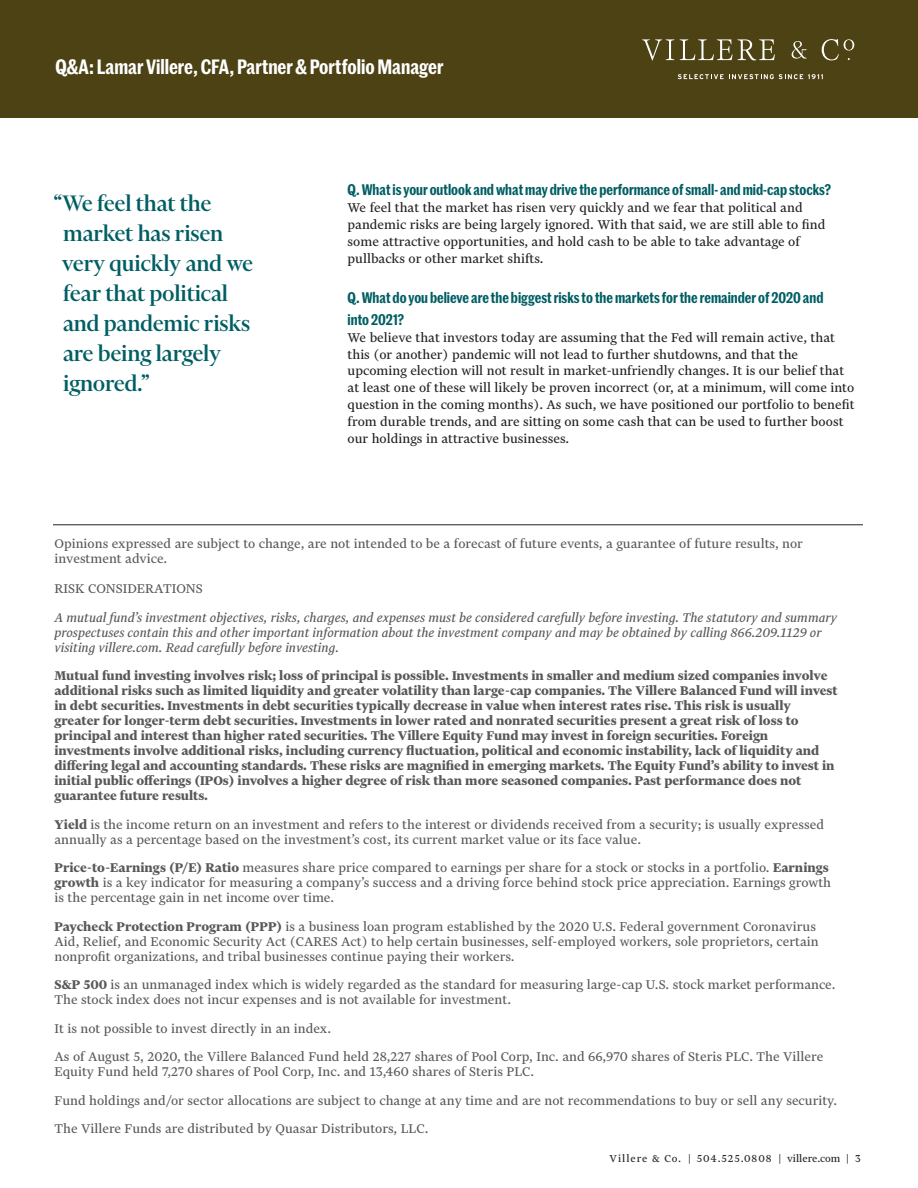
<style>
.page{position:relative;width:918px;height:1188px;background:#fff}
.page>*{position:absolute;margin:0;border:0;box-sizing:border-box;transform-origin:0 0}
.t1{font:500 25.5px/30px "Financier Display";color:#005e63}
.t2{font:600 20.25px "Marr Sans Cond";color:#fff}
.t3{font:15px/15px "Financier Text";color:#57585a}
.t4{font:700 15px/15px "Financier Text";letter-spacing:-.005em;color:#57585a}
.t5{font:15px/17px "Financier Text";color:#231f20}
.t6{font:italic 15px/15px "Financier Text";color:#57585a}
.t7{font:600 15px/21.6px "Marr Sans Cond";color:#005e63}
.t8{font:12px "Financier Text";letter-spacing:.08em;color:#231f20}
.s1{font-weight:700}
</style>
<div class="page">
<div style="left:0;top:0;width:918px;height:117px;background:#4c4214"></div>
<svg style="left:642px;top:39px;width:32px;height:21px"></svg>
<svg style="left:680px;top:39px;width:95px;height:21px"></svg>
<svg style="left:792px;top:41px;width:15px;height:18px"></svg>
<svg style="left:822px;top:39px;width:32px;height:21px"></svg>
<svg style="left:678px;top:74px;width:145px;height:5px"></svg>
<hr style="left:53px;top:524px;width:810px;height:1px;background:#231f20">
<p class="t2" style="left:55px;top:52px;width:389px">Q&amp;A: Lamar Villere, CFA, Partner &amp; Portfolio Manager</p>
<p class="t1" style="left:62px;top:188px;width:193px;text-indent:-9px">“We feel that the market has risen very quickly and we fear that political and pandemic risks are being largely ignored.”</p>
<p class="t7" style="left:348px;top:178px;width:485px">Q. What is your outlook and what may drive the performance of small- and mid-cap stocks?</p>
<p class="t5" style="left:348px;top:199px;width:479px">We feel that the market has risen very quickly and we fear that political and pandemic risks are being largely ignored. With that said, we are still able to find some attractive opportunities, and hold cash to be able to take advantage of pullbacks or other market shifts.</p>
<p class="t7" style="left:348px;top:286px;width:477px">Q. What do you believe are the biggest risks to the markets for the remainder of 2020 and into 2021?</p>
<p class="t5" style="left:348px;top:329px;width:508px">We believe that investors today are assuming that the Fed will remain active, that this (or another) pandemic will not lead to further shutdowns, and that the upcoming election will not result in market-unfriendly changes. It is our belief that at least one of these will likely be proven incorrect (or, at a minimum, will come into question in the coming months). As such, we have positioned our portfolio to benefit from durable trends, and are sitting on some cash that can be used to further boost our holdings in attractive businesses.</p>
<p class="t3" style="left:55px;top:536px;width:750px">Opinions expressed are subject to change, are not intended to be a forecast of future events, a guarantee of future results, nor investment advice.</p>
<p class="t3" style="left:55px;top:581px;width:150px">RISK CONSIDERATIONS</p>
<p class="t6" style="left:55px;top:610px;width:784px">A mutual fund’s investment objectives, risks, charges, and expenses must be considered carefully before investing. The statutory and summary prospectuses contain this and other important information about the investment company and may be obtained by calling 866.209.1129 or visiting villere.com. Read carefully before investing.</p>
<p class="t4" style="left:55px;top:668px;width:785px">Mutual fund investing involves risk; loss of principal is possible. Investments in smaller and medium sized companies involve additional risks such as limited liquidity and greater volatility than large-cap companies. The Villere Balanced Fund will invest in debt securities. Investments in debt securities typically decrease in value when interest rates rise. This risk is usually greater for longer-term debt securities. Investments in lower rated and nonrated securities present a great risk of loss to principal and interest than higher rated securities. The Villere Equity Fund may invest in foreign securities. Foreign investments involve additional risks, including currency fluctuation, political and economic instability, lack of liquidity and differing legal and accounting standards. These risks are magnified in emerging markets. The Equity Fund’s ability to invest in initial public offerings (IPOs) involves a higher degree of risk than more seasoned companies. Past performance does not guarantee future results.</p>
<p class="t3" style="left:55px;top:817px;width:771px"><span class="s1">Yield</span> is the income return on an investment and refers to the interest or dividends received from a security; is usually expressed annually as a percentage based on the investment’s cost, its current market value or its face value.</p>
<p class="t3" style="left:55px;top:860px;width:778px"><span class="s1">Price-to-Earnings (P/E) Ratio</span> measures share price compared to earnings per share for a stock or stocks in a portfolio. <span class="s1">Earnings growth</span> is a key indicator for measuring a company’s success and a driving force behind stock price appreciation. Earnings growth is the percentage gain in net income over time.</p>
<p class="t3" style="left:55px;top:919px;width:766px"><span class="s1">Paycheck Protection Program (PPP)</span> is a business loan program established by the 2020 U.S. Federal government Coronavirus<br>Aid, Relief, and Economic Security Act (CARES Act) to help certain businesses, self-employed workers, sole proprietors, certain nonprofit organizations, and tribal businesses continue paying their workers.</p>
<p class="t3" style="left:55px;top:977px;width:783px"><span class="s1">S&amp;P 500</span> is an unmanaged index which is widely regarded as the standard for measuring large-cap U.S. stock market performance.<br>The stock index does not incur expenses and is not available for investment.</p>
<p class="t3" style="left:55px;top:1021px;width:278px">It is not possible to invest directly in an index.</p>
<p class="t3" style="left:55px;top:1049px;width:770px">As of August 5, 2020, the Villere Balanced Fund held 28,227 shares of Pool Corp, Inc. and 66,970 shares of Steris PLC. The Villere<br>Equity Fund held 7,270 shares of Pool Corp, Inc. and 13,460 shares of Steris PLC.</p>
<p class="t3" style="left:55px;top:1093px;width:784px">Fund holdings and/or sector allocations are subject to change at any time and are not recommendations to buy or sell any security.</p>
<p class="t3" style="left:55px;top:1121px;width:375px">The Villere Funds are distributed by Quasar Distributors, LLC.</p>
<p class="t8" style="left:610px;top:1152px;width:253px">Villere &amp; Co. | 504.525.0808 | villere.com | 3</p>
</div>
